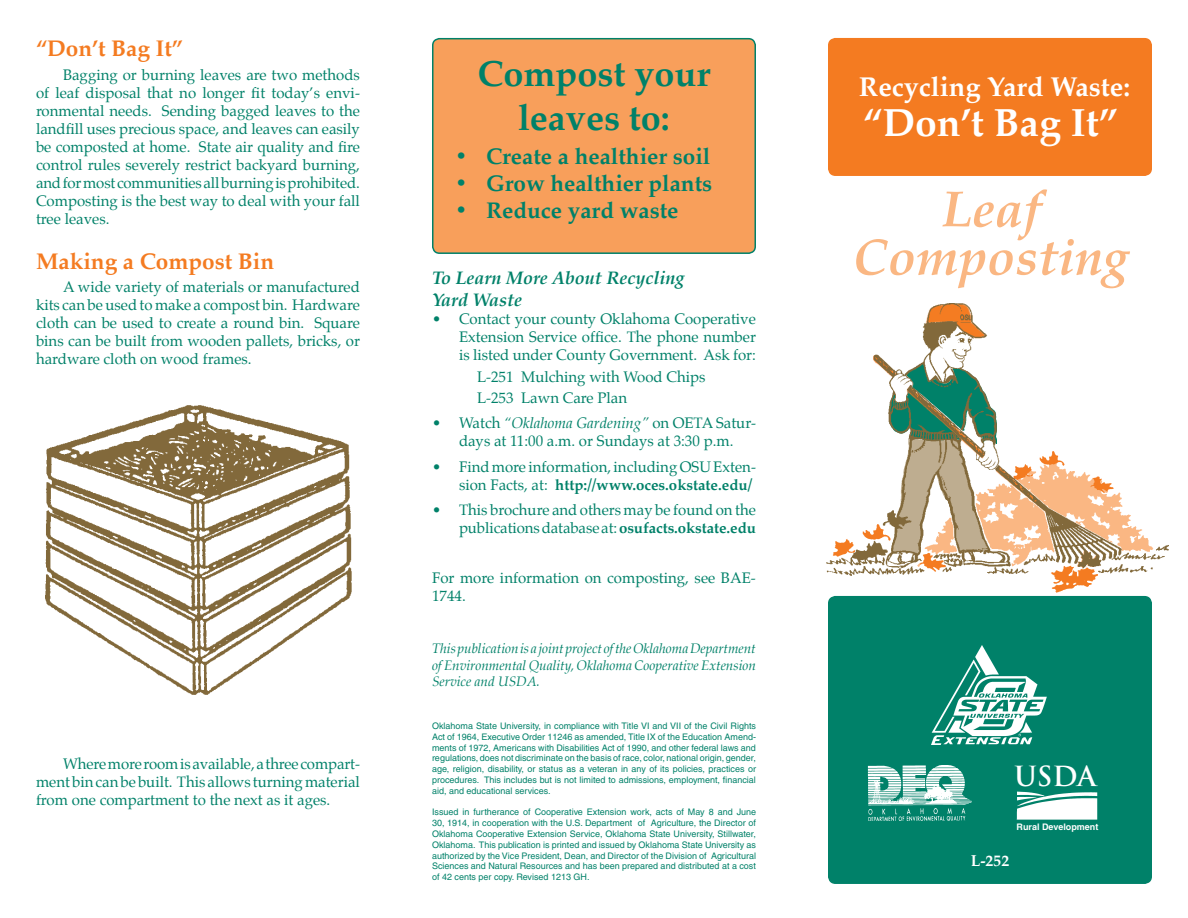
<style>
.page{position:relative;width:1188px;height:918px;background:#fff}
.page>*{position:absolute;margin:0;border:0;box-sizing:border-box;transform-origin:0 0}
.Subhead_1{font:italic 700 51px "Palatino";color:#fab783}
.Subhead_1-2{font:700 39px "Palatino";color:#fff}
.Subhead_1-3{font:700 36px/43.2px "Palatino";color:#008169;text-align:center}
.Body_text{font:700 27px "Palatino";color:#fff}
.t1{font:700 27px "Trajan";color:#fff}
.Subhead_1-4{font:700 22.5px "Palatino";color:#008169}
.Subhead_1-5{font:700 22.5px "Palatino";color:#f47b21}
.Subhead_2{font:italic 700 18px "Palatino";color:#008169}
.Body_text-2{font:700 15.75px "Palatino";color:#fff}
.Body_text-3{font:15px/18px "Palatino";color:#008169;text-align:justify}
.Body_text-4{font:italic 13.5px/16.2px "Palatino";color:#008169;text-align:justify}
._14{font:9px/10.8px "Helvetica";color:#008169;text-align:justify}
.Body_text-5{font:700 9px "Helvetica";color:#fff}
.s1{font-style:italic}
.s2{font-weight:700}
</style>
<div class="page">
<div style="left:829px;top:39px;width:322px;height:136px;background:#f47b21;border-radius:7px"></div>
<div style="left:828px;top:38px;width:324px;height:138px;border:2px solid #f47b21;border-radius:7px"></div>
<img style="left:1051px;top:576px;width:46px;height:16px">
<div style="left:433px;top:39px;width:322px;height:214px;background:#f89f5b;border-radius:7px"></div>
<div style="left:432px;top:38px;width:324px;height:216px;border:2px solid #008169;border-radius:7px"></div>
<div style="left:829px;top:597px;width:322px;height:286px;background:#008169;border-radius:7px"></div>
<div style="left:828px;top:596px;width:324px;height:288px;border:2px solid #008169;border-radius:7px"></div>
<img style="left:45px;top:405px;width:307px;height:289px">
<img style="left:867px;top:766px;width:105px;height:54px">
<img style="left:1017px;top:792px;width:80px;height:28px">
<img style="left:826px;top:303px;width:342px;height:273px">
<img style="left:931px;top:645px;width:116px;height:99px">
<p class="Subhead_1-5" style="left:36px;top:35px;width:149px">“Don’t Bag It”</p>
<p class="Body_text-3" style="left:36px;top:67px;width:326px;text-indent:27px">Bagging or burning leaves are two methods of leaf disposal that no longer fit today’s envi&shy;ronmental needs. Sending bagged leaves to the landfill uses precious space, and leaves can easily be composted at home. State air quality and fire control rules severely restrict backyard burning, and for most communities all burning is prohibited.<br>Composting is the best way to deal with your fall tree leaves.</p>
<p class="Subhead_1-5" style="left:36px;top:247px;width:240px">Making a Compost Bin</p>
<p class="Body_text-3" style="left:36px;top:279px;width:326px;text-indent:27px">A wide variety of materials or manufactured kits can be used to make a compost bin. Hardware cloth can be used to create a round bin. Square bins can be built from wooden pallets, bricks, or hardware cloth on wood frames.</p>
<p class="Body_text-3" style="left:36px;top:756px;width:325px;text-indent:27px">Where more room is available, a three compart&shy;ment bin can be built. This allows turning material from one compartment to the next as it ages.</p>
<p class="Subhead_1-3" style="left:477px;top:56px;width:235px">Compost your leaves to:</p>
<p class="Subhead_1-4" style="left:454px;top:142px;width:257px">• Create a healthier soil</p>
<p class="Subhead_1-4" style="left:454px;top:169px;width:259px">• Grow healthier plants</p>
<p class="Subhead_1-4" style="left:454px;top:196px;width:225px">• Reduce yard waste</p>
<p class="Subhead_2" style="left:432px;top:267px;width:254px">To Learn More About Recycling</p>
<p class="Subhead_2" style="left:432px;top:289px;width:92px">Yard Waste</p>
<p class="Body_text-3" style="left:459px;top:311px;width:298px;text-indent:-27px">• Contact your county Oklahoma Cooperative Extension Service office. The phone number is listed under County Government. Ask for:</p>
<p class="Body_text-3" style="left:477px;top:369px;width:230px">L-251 Mulching with Wood Chips</p>
<p class="Body_text-3" style="left:477px;top:390px;width:152px">L-253 Lawn Care Plan</p>
<p class="Body_text-3" style="left:432px;top:415px;width:325px;text-align:center">• Watch <span class="s1">“Oklahoma Gardening”</span> on OETA Satur&shy;days at 11:00 a.m. or Sundays at 3:30 p.m.</p>
<p class="Body_text-3" style="left:432px;top:459px;width:325px;text-align:right">• Find more information, including OSU Exten&shy;sion Facts, at: <span class="s2">http://www.oces.okstate.edu/</span></p>
<p class="Body_text-3" style="left:432px;top:502px;width:325px;text-align:right">• This brochure and others may be found on the publications database at: <span class="s2">osufacts.okstate.edu</span></p>
<p class="Body_text-3" style="left:432px;top:570px;width:325px">For more information on composting, see BAE-<br>1744.</p>
<p class="Body_text-4" style="left:432px;top:642px;width:326px">This publication is a joint project of the Oklahoma Department of Environmental Quality, Oklahoma Cooperative Extension Service and USDA.</p>
<p class="_14" style="left:432px;top:720px;width:326px">Oklahoma State University, in compliance with Title VI and VII of the Civil Rights Act of 1964, Executive Order 11246 as amended, Title IX of the Education Amend&shy;ments of 1972, Americans with Disabilities Act of 1990, and other federal laws and regulations, does not discriminate on the basis of race, color, national origin, gender, age, religion, disability, or status as a veteran in any of its policies, practices or procedures. This includes but is not limited to admissions, employment, financial aid, and educational services.</p>
<p class="_14" style="left:432px;top:807px;width:326px">Issued in furtherance of Cooperative Extension work, acts of May 8 and June 30, 1914, in cooperation with the U.S. Department of Agriculture, the Director of Oklahoma Cooperative Extension Service, Oklahoma State University, Stillwater, Oklahoma. This publication is printed and issued by Oklahoma State University as authorized by the Vice President, Dean, and Director of the Division of Agricultural Sciences and Natural Resources and has been prepared and distributed at a cost of 42 cents per copy. Revised 1213 GH.</p>
<p class="Body_text" style="left:859px;top:70px;width:273px">Recycling Yard Waste:</p>
<p class="Subhead_1-2" style="left:863px;top:99px;width:256px">“Don’t Bag It”</p>
<p class="Subhead_1" style="left:941px;top:178px;width:101px">Leaf</p>
<p class="Subhead_1" style="left:853px;top:226px;width:277px">Composting</p>
<p class="t1" style="left:1014px;top:759px;width:84px">USDA</p>
<p class="Body_text-5" style="left:1017px;top:822px;width:83px">Rural Development</p>
<p class="Body_text-2" style="left:971px;top:851px;width:40px">L-252</p>
</div>
